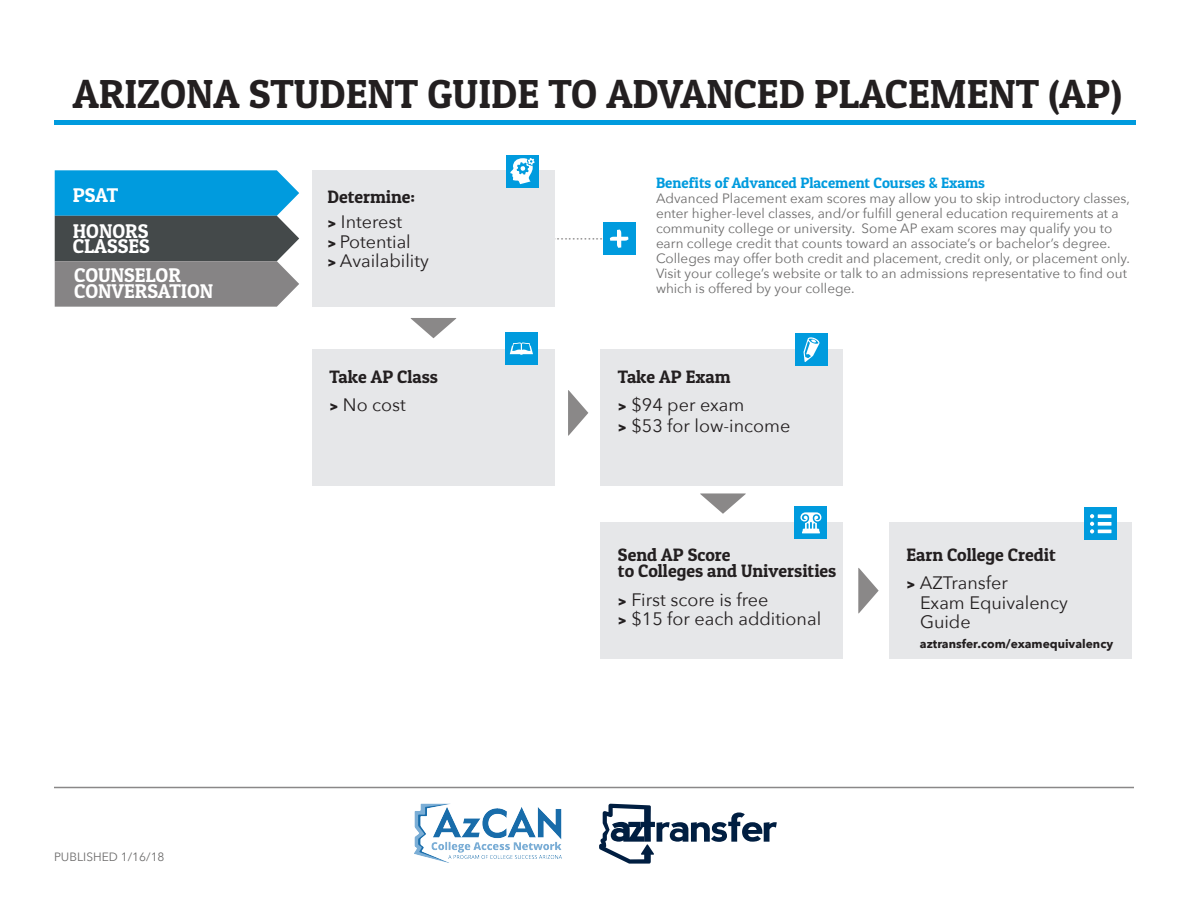
<style>
.page{position:relative;width:1188px;height:918px;background:#fff}
.page>*{position:absolute;margin:0;border:0;box-sizing:border-box;transform-origin:0 0}
.t1{font:40.5px "Patua One";color:#231f20}
.t2{font:19.95px/15.5px "Patua One";color:#fff}
.t3{font:18px/19.5px "Avenir Next";color:#231f20}
.t4{font:18px/16.5px "Patua One";color:#231f20}
.t5{font:15px "Patua One";color:#009bde}
.t6{font:13.5px/15px "Avenir Next";color:#6d6c6c}
.t7{font:700 12px "Avenir Next";color:#231f20}
.t8{font:12px "Avenir Next";color:#6d6c6c}
.s1{font-weight:800;font-size:13.5px}
</style>
<div class="page">
<div style="left:54px;top:120px;width:1082px;height:5px;background:#009bde"></div>
<img style="left:414px;top:803px;width:148px;height:60px">
<svg style="left:599px;top:804px;width:178px;height:60px"></svg>
<hr style="left:54px;top:787px;width:1080px;height:1px;background:#8a8888">
<div style="left:312px;top:170px;width:243px;height:137px;background:#e6e7e9"></div>
<svg style="left:55px;top:170px;width:244px;height:137px;background:#4c7e94"></svg>
<div style="left:312px;top:349px;width:243px;height:137px;background:#e6e7e9"></div>
<div style="left:600px;top:349px;width:243px;height:137px;background:#e6e7e9"></div>
<div style="left:600px;top:523px;width:243px;height:136px;background:#e6e7e9"></div>
<div style="left:889px;top:523px;width:243px;height:136px;background:#e6e7e9"></div>
<div style="left:506px;top:155px;width:33px;height:32px;background:#009bde"></div>
<svg style="left:510px;top:158px;width:25px;height:26px"></svg>
<div style="left:505px;top:332px;width:33px;height:33px;background:#009bde"></div>
<svg style="left:510px;top:343px;width:23px;height:12px"></svg>
<div style="left:795px;top:334px;width:33px;height:32px;background:#009bde"></div>
<div style="left:795px;top:507px;width:32px;height:32px;background:#009bde"></div>
<div style="left:1085px;top:508px;width:32px;height:32px;background:#009bde"></div>
<svg style="left:1090px;top:514px;width:21px;height:19px"></svg>
<svg style="left:700px;top:493px;width:46px;height:21px"></svg>
<svg style="left:411px;top:318px;width:45px;height:20px"></svg>
<svg style="left:568px;top:390px;width:20px;height:46px"></svg>
<svg style="left:858px;top:568px;width:21px;height:45px"></svg>
<svg style="left:800px;top:512px;width:21px;height:21px"></svg>
<svg style="left:804px;top:337px;width:16px;height:25px"></svg>
<div style="left:603px;top:223px;width:32px;height:32px;background:#009bde"></div>
<svg style="left:610px;top:230px;width:18px;height:18px"></svg>
<h1 class="t1" style="left:73px;top:69px;width:1051px">ARIZONA STUDENT GUIDE TO ADVANCED PLACEMENT (AP)</h1>
<h2 class="t2" style="left:73px;top:187px;width:47px">PSAT</h2>
<h2 class="t2" style="left:73px;top:223px;width:79px">HONORS<br>CLASSES</h2>
<h2 class="t2" style="left:74px;top:267px;width:141px">COUNSELOR<br>CONVERSATION</h2>
<h3 class="t4" style="left:328px;top:188px;width:89px">Determine:</h3>
<h3 class="t3" style="left:328px;top:212px;width:103px"><span class="s1">&gt;</span> Interest<br><span class="s1">&gt;</span> Potential<br><span class="s1">&gt;</span> Availability</h3>
<h3 class="t4" style="left:329px;top:368px;width:110px">Take AP Class</h3>
<h3 class="t3" style="left:329px;top:395px;width:78px"><span class="s1">&gt;</span> No cost</h3>
<p class="t8" style="left:54px;top:847px;width:112px">PUBLISHED 1/16/18</p>
<p class="t5" style="left:656px;top:174px;width:330px">Benefits of Advanced Placement Courses &amp; Exams</p>
<p class="t6" style="left:656px;top:191px;width:476px">Advanced Placement exam scores may allow you to skip introductory classes, enter higher-level classes, and/or fulfill general education requirements at a community college or university. Some AP exam scores may qualify you to earn college credit that counts toward an associate’s or bachelor’s degree.<br>Colleges may offer both credit and placement, credit only, or placement only.<br>Visit your college’s website or talk to an admissions representative to find out which is offered by your college.</p>
<h3 class="t4" style="left:618px;top:368px;width:114px">Take AP Exam</h3>
<h3 class="t3" style="left:618px;top:394px;width:174px;line-height:21px"><span class="s1">&gt;</span> $94 per exam<br><span class="s1">&gt;</span> $53 for low-income</h3>
<h3 class="t4" style="left:618px;top:546px;width:220px">Send AP Score<br>to Colleges and Universities</h3>
<h3 class="t3" style="left:618px;top:589px;width:205px"><span class="s1">&gt;</span> First score is free<br><span class="s1">&gt;</span> $15 for each additional</h3>
<h3 class="t4" style="left:906px;top:546px;width:151px">Earn College Credit</h3>
<h3 class="t3" style="left:920px;top:573px;width:149px;text-indent:-14px"><span class="s1">&gt;</span> AZTransfer<br>Exam Equivalency<br>Guide</h3>
<p class="t7" style="left:920px;top:633px;width:195px">aztransfer.com/examequivalency</p>
</div>
